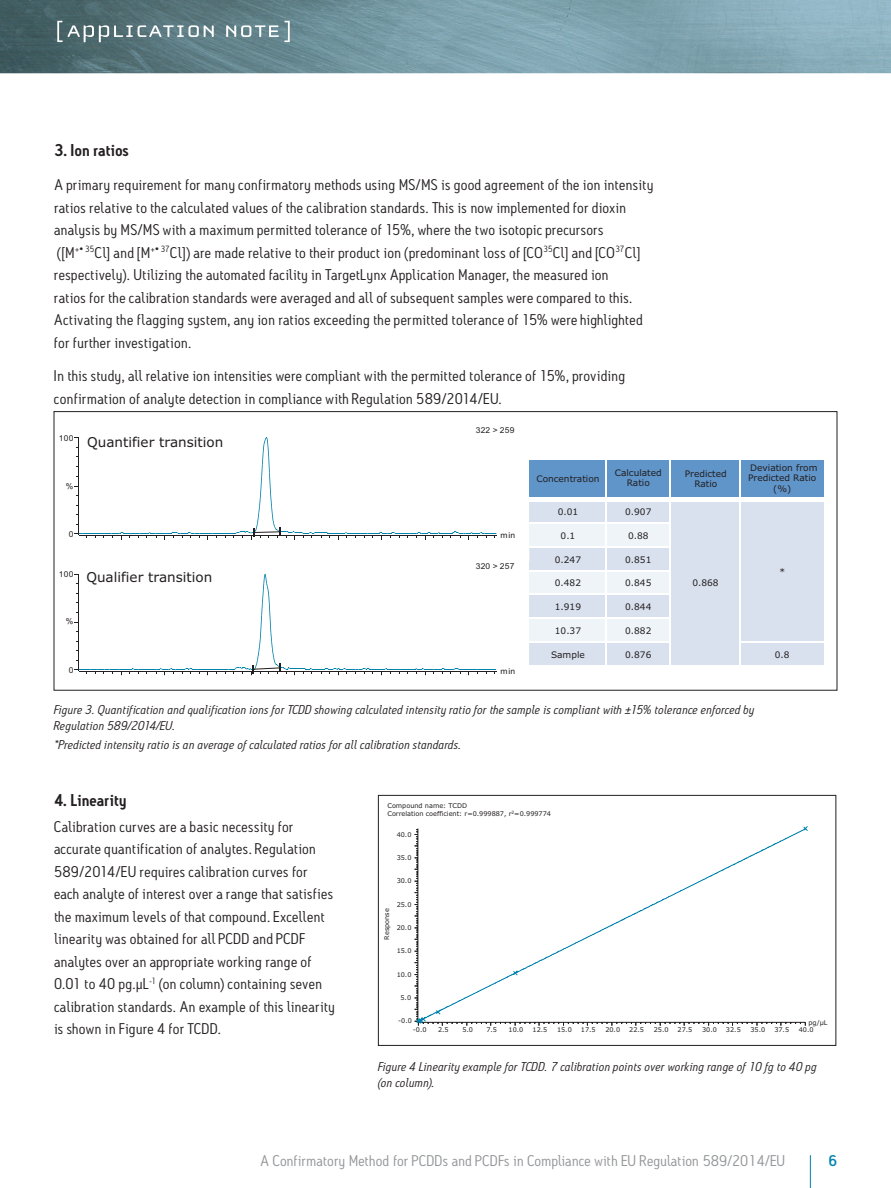
<style>
.page{position:relative;width:891px;height:1188px;background:#fff}
.page>*{position:absolute;margin:0;border:0;box-sizing:border-box;transform-origin:0 0}
.t1{font:600 16.5px "Antitled OT";letter-spacing:.01em;color:#231f20}
.t2{font:15px/22.5px "Antitled OT";letter-spacing:.02em;color:#231f20;scale:1.05 1}
.t3{font:15px "Antitled OT";letter-spacing:.01em;color:#939598;scale:1.05 1}
.t4{font:500 15px "Antitled OT";color:#0083ad;scale:1.05 1}
.t5{font:13.5px "Verdana";color:#231f20}
.t6{font:italic 12.3px/15.8px "Antitled OT";letter-spacing:.015em;color:#231f20;scale:1.05 1}
.t7{font:9px/10.2px "Verdana";color:#231f20;text-align:center}
.t8{font:8.1px "Arial";letter-spacing:.025em;color:#231f20;scale:1.04 1}
.t9{font:6.6px/8.1px "Verdana";color:#231f20}
</style>
<div class="page">
<hr style="left:810px;top:1155px;width:1px;height:33px;background:#0083ad">
<img style="left:0;top:0;width:891px;height:73px">
<svg style="left:57px;top:21px;width:157px;height:21px;background:#738b8f"></svg>
<svg style="left:226px;top:21px;width:64px;height:21px"></svg>
<div style="left:529px;top:460px;width:77px;height:39px;background:#6095ca"></div>
<div style="left:606px;top:460px;width:64px;height:39px;background:#6095ca"></div>
<div style="left:670px;top:460px;width:70px;height:39px;background:#6095ca"></div>
<div style="left:740px;top:460px;width:84px;height:39px;background:#6095ca"></div>
<div style="left:529px;top:499px;width:77px;height:24px;background:#d9e1ee"></div>
<div style="left:606px;top:499px;width:64px;height:24px;background:#d9e1ee"></div>
<div style="left:670px;top:499px;width:70px;height:167px;background:#d9e1ee"></div>
<div style="left:740px;top:499px;width:84px;height:143px;background:#d9e1ee"></div>
<div style="left:529px;top:523px;width:77px;height:24px;background:#eef4f8"></div>
<div style="left:606px;top:523px;width:64px;height:24px;background:#eef4f8"></div>
<div style="left:529px;top:547px;width:77px;height:24px;background:#d9e1ee"></div>
<div style="left:606px;top:547px;width:64px;height:24px;background:#d9e1ee"></div>
<div style="left:529px;top:571px;width:77px;height:23px;background:#eef4f8"></div>
<div style="left:606px;top:571px;width:64px;height:23px;background:#eef4f8"></div>
<div style="left:529px;top:594px;width:77px;height:24px;background:#d9e1ee"></div>
<div style="left:606px;top:594px;width:64px;height:24px;background:#d9e1ee"></div>
<div style="left:529px;top:618px;width:77px;height:24px;background:#eef4f8"></div>
<div style="left:606px;top:618px;width:64px;height:24px;background:#eef4f8"></div>
<div style="left:529px;top:642px;width:77px;height:24px;background:#d9e1ee"></div>
<div style="left:606px;top:642px;width:64px;height:24px;background:#d9e1ee"></div>
<div style="left:740px;top:642px;width:84px;height:24px;background:#d9e1ee"></div>
<hr style="left:605px;top:458px;width:2px;height:208px;background:#fff">
<hr style="left:669px;top:458px;width:2px;height:208px;background:#fff">
<hr style="left:740px;top:458px;width:1px;height:208px;background:#fff">
<div style="left:529px;top:497px;width:295px;height:5px;background:#fff"></div>
<hr style="left:529px;top:522px;width:142px;height:2px;background:#fff">
<hr style="left:529px;top:546px;width:142px;height:2px;background:#fff">
<hr style="left:529px;top:570px;width:142px;height:1px;background:#fff">
<hr style="left:529px;top:594px;width:142px;height:1px;background:#fff">
<hr style="left:529px;top:617px;width:142px;height:2px;background:#fff">
<hr style="left:529px;top:641px;width:142px;height:2px;background:#fff">
<hr style="left:740px;top:641px;width:84px;height:2px;background:#fff">
<hr style="left:529px;top:665px;width:295px;height:2px;background:#fff">
<svg style="left:74px;top:438px;width:423px;height:101px"></svg>
<svg style="left:74px;top:574px;width:463px;height:102px"></svg>
<div style="left:458px;top:435px;width:60px;height:13px;background:#fff"></div>
<div style="left:459px;top:571px;width:60px;height:11px;background:#fff"></div>
<svg style="left:415px;top:828px;width:391px;height:198px"></svg>
<div style="left:378px;top:795px;width:458px;height:251px;border:1px solid #231f20"></div>
<p class="t1" style="left:54px;top:140px;width:76px">3. Ion ratios</p>
<p class="t2" style="left:54px;top:173px;width:572px">A primary requirement for many confirmatory methods using MS/MS is good agreement of the ion intensity ratios relative to the calculated values of the calibration standards. This is now implemented for dioxin analysis by MS/MS with a maximum permitted tolerance of 15%, where the two isotopic precursors<br>([M<sup>+•</sup> <sup>35</sup>Cl] and [M<sup>+•</sup> <sup>37</sup>Cl]) are made relative to their product ion (predominant loss of [CO<sup>35</sup>Cl] and [CO<sup>37</sup>Cl] respectively). Utilizing the automated facility in TargetLynx Application Manager, the measured ion<br>ratios for the calibration standards were averaged and all of subsequent samples were compared to this.<br>Activating the flagging system, any ion ratios exceeding the permitted tolerance of 15% were highlighted for further investigation.</p>
<p class="t2" style="left:54px;top:365px;width:546px">In this study, all relative ion intensities were compliant with the permitted tolerance of 15%, providing confirmation of analyte detection in compliance with Regulation 589/2014/EU.</p>
<p class="t8" style="left:59px;top:433px;width:16px">100</p>
<p class="t8" style="left:66px;top:481px;width:9px">%</p>
<p class="t5" style="left:87px;top:434px;width:138px">Quantifier transition</p>
<p class="t8" style="left:69px;top:528px;width:6px">0</p>
<p class="t8" style="left:59px;top:569px;width:16px">100</p>
<p class="t8" style="left:66px;top:616px;width:9px">%</p>
<p class="t5" style="left:86px;top:569px;width:128px">Qualifier transition</p>
<p class="t8" style="left:69px;top:665px;width:6px">0</p>
<p class="t8" style="left:476px;top:425px;width:39px">322 &gt; 259</p>
<p class="t8" style="left:501px;top:530px;width:16px">min</p>
<p class="t8" style="left:476px;top:561px;width:39px">320 &gt; 257</p>
<p class="t8" style="left:501px;top:666px;width:16px">min</p>
<p class="t7" style="left:536px;top:473px;width:65px">Concentration</p>
<p class="t7" style="left:615px;top:468px;width:49px">Calculated<br>Ratio</p>
<p class="t7" style="left:685px;top:468px;width:44px;line-height:10.8px">Predicted<br>Ratio</p>
<p class="t7" style="left:748px;top:463px;width:71px;text-align:left">Deviation from<br>Predicted Ratio</p>
<p class="t7" style="left:773px;top:484px;width:19px">(%)</p>
<p class="t7" style="left:558px;top:507px;width:22px">0.01</p>
<p class="t7" style="left:625px;top:507px;width:28px">0.907</p>
<p class="t7" style="left:561px;top:531px;width:16px">0.1</p>
<p class="t7" style="left:628px;top:531px;width:22px">0.88</p>
<p class="t7" style="left:555px;top:554px;width:28px">0.247</p>
<p class="t7" style="left:625px;top:554px;width:28px">0.851</p>
<p class="t7" style="left:555px;top:578px;width:28px">0.482</p>
<p class="t7" style="left:625px;top:578px;width:28px">0.845</p>
<p class="t7" style="left:555px;top:602px;width:28px">1.919</p>
<p class="t7" style="left:625px;top:602px;width:28px">0.844</p>
<p class="t7" style="left:555px;top:626px;width:28px">10.37</p>
<p class="t7" style="left:625px;top:626px;width:28px">0.882</p>
<p class="t7" style="left:551px;top:650px;width:35px">Sample</p>
<p class="t7" style="left:625px;top:650px;width:28px">0.876</p>
<p class="t7" style="left:775px;top:650px;width:16px">0.8</p>
<p class="t7" style="left:779px;top:566px;width:7px">*</p>
<p class="t7" style="left:692px;top:578px;width:28px">0.868</p>
<p class="t6" style="left:54px;top:702px;width:668px">Figure 3. Quantification and qualification ions for TCDD showing calculated intensity ratio for the sample is compliant with ±15% tolerance enforced by<br>Regulation 589/2014/EU.</p>
<p class="t6" style="left:54px;top:736px;width:389px">*Predicted intensity ratio is an average of calculated ratios for all calibration standards.</p>
<p class="t1" style="left:54px;top:790px;width:74px">4. Linearity</p>
<p class="t2" style="left:54px;top:815px;width:269px">Calibration curves are a basic necessity for accurate quantification of analytes. Regulation 589/2014/EU requires calibration curves for each analyte of interest over a range that satisfies the maximum levels of that compound. Excellent linearity was obtained for all PCDD and PCDF analytes over an appropriate working range of 0.01 to 40 pg.µL<sup>-1</sup> (on column) containing seven calibration standards. An example of this linearity is shown in Figure 4 for TCDD.</p>
<p class="t9" style="left:387px;top:801px;width:165px">Compound name: TCDD<br>Correlation coefficient: r=0.999887, r<sup>2</sup>=0.999774</p>
<p class="t9" style="left:397px;top:830px;width:16px">40.0</p>
<p class="t9" style="left:397px;top:854px;width:16px">35.0</p>
<p class="t9" style="left:397px;top:877px;width:16px">30.0</p>
<p class="t9" style="left:397px;top:900px;width:16px">25.0</p>
<p class="t9" style="left:383px;top:940px;width:33px;rotate:-90deg">Response</p>
<p class="t9" style="left:397px;top:924px;width:16px">20.0</p>
<p class="t9" style="left:397px;top:947px;width:16px">15.0</p>
<p class="t9" style="left:397px;top:970px;width:16px">10.0</p>
<p class="t9" style="left:400px;top:994px;width:12px">5.0</p>
<p class="t9" style="left:398px;top:1017px;width:15px">-0.0</p>
<p class="t9" style="left:809px;top:1018px;width:20px">pg/µL</p>
<p class="t9" style="left:413px;top:1025px;width:15px">-0.0</p>
<p class="t9" style="left:438px;top:1025px;width:12px">2.5</p>
<p class="t9" style="left:462px;top:1025px;width:12px">5.0</p>
<p class="t9" style="left:486px;top:1025px;width:12px">7.5</p>
<p class="t9" style="left:509px;top:1025px;width:16px">10.0</p>
<p class="t9" style="left:533px;top:1025px;width:16px">12.5</p>
<p class="t9" style="left:557px;top:1025px;width:16px">15.0</p>
<p class="t9" style="left:581px;top:1025px;width:16px">17.5</p>
<p class="t9" style="left:605px;top:1025px;width:16px">20.0</p>
<p class="t9" style="left:629px;top:1025px;width:16px">22.5</p>
<p class="t9" style="left:654px;top:1025px;width:16px">25.0</p>
<p class="t9" style="left:678px;top:1025px;width:16px">27.5</p>
<p class="t9" style="left:702px;top:1025px;width:16px">30.0</p>
<p class="t9" style="left:726px;top:1025px;width:16px">32.5</p>
<p class="t9" style="left:750px;top:1025px;width:16px">35.0</p>
<p class="t9" style="left:774px;top:1025px;width:16px">37.5</p>
<p class="t9" style="left:799px;top:1025px;width:16px">40.0</p>
<p class="t6" style="left:378px;top:1058px;width:419px">Figure 4 Linearity example for TCDD. 7 calibration points over working range of 10 fg to 40 pg (on column).</p>
<p class="t3" style="left:260px;top:1151px;width:501px">A Confirmatory Method for PCDDs and PCDFs in Compliance with EU Regulation 589/2014/EU</p>
<p class="t4" style="left:829px;top:1151px;width:10px">6</p>
</div>
